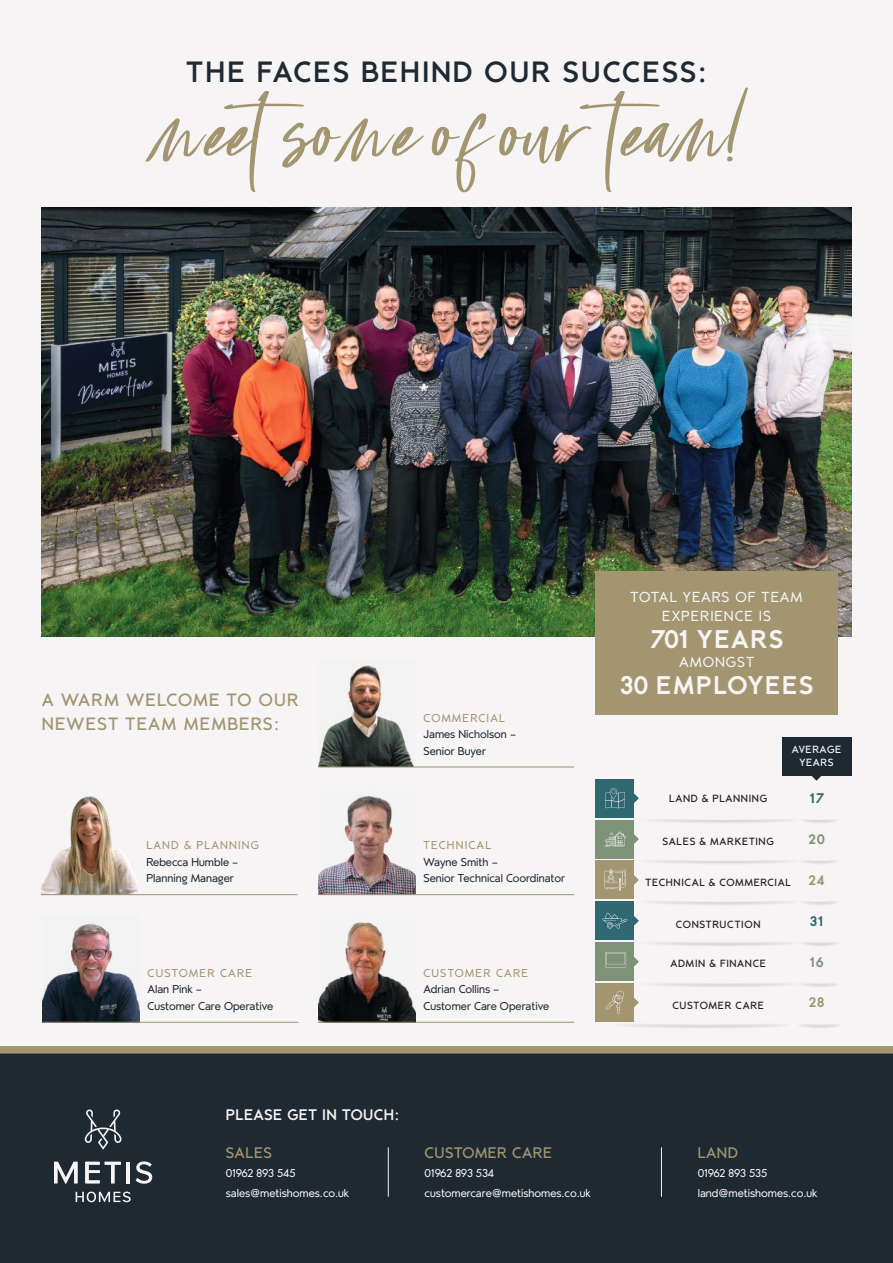
<style>
.page{position:relative;width:893px;height:1263px;background:#fff}
.page>*{position:absolute;margin:0;border:0;box-sizing:border-box;transform-origin:0 0}
.t1{font:105px "Summer Break";color:#a29570}
.t2{font:34.5px "OC Pajaro Demi";letter-spacing:.06em;color:#1e2932}
.t3{font:30.15px/46px "OC Pajaro Bold";letter-spacing:.05em;color:#f6f4f5;text-align:center}
.t4{font:21px/24px "OC Pajaro Medium";letter-spacing:.055em;color:#a29570}
.t5{font:18px "OC Pajaro Medium";letter-spacing:.025em;color:#a29570}
.t6{font:18px "OC Pajaro Demi";letter-spacing:.03em;color:#f6f4f5}
.t7{font:17.1px/19.4px "OC Pajaro Regular";letter-spacing:.06em;color:#f6f4f5;text-align:center}
.t8{font:16.35px "OC Pajaro Bold";color:#7d9276}
.t9{font:16.35px "OC Pajaro Bold";color:#306872}
.t10{font:16.35px "OC Pajaro Bold";color:#a29570}
.t11{font:13.5px/16.5px "OC Pajaro Regular";color:#1e2932}
.t12{font:13.5px/19.5px "OC Pajaro Regular";color:#f6f4f5}
.t13{font:13.5px "OC Pajaro Regular";letter-spacing:.085em;color:#a29570}
.t14{font:12.3px "OC Pajaro Medium";letter-spacing:.06em;color:#241f1f}
.t15{font:12.3px/13.6px "OC Pajaro Medium";letter-spacing:.055em;color:#f6f4f5;text-align:center}
.s1{font-family:"OC Pajaro Bold";font-size:16.35px;color:#a29570}
</style>
<div class="page">
<div style="left:0;top:0;width:893px;height:1164px;background:#f6f4f5"></div>
<img style="left:42px;top:207px;width:809px;height:429px">
<div style="left:0;top:1046px;width:893px;height:217px;background:#1e2932"></div>
<svg style="left:85px;top:1109px;width:37px;height:41px;background:#495158"></svg>
<svg style="left:54px;top:1162px;width:23px;height:22px"></svg>
<svg style="left:85px;top:1162px;width:36px;height:21px"></svg>
<hr style="left:126px;top:1162px;width:4px;height:21px;background:#f6f4f5">
<svg style="left:136px;top:1161px;width:16px;height:23px"></svg>
<svg style="left:76px;top:1191px;width:55px;height:11px"></svg>
<hr style="left:388px;top:1147px;width:1px;height:50px;background:#f6f4f5">
<hr style="left:661px;top:1147px;width:1px;height:50px;background:#f6f4f5">
<div style="left:613px;top:1023px;width:179px;height:6px;background:#eae8e9"></div>
<svg style="left:643px;top:1025px;width:124px;height:2px"></svg>
<div style="left:796px;top:1023px;width:47px;height:6px;background:#ebe9ea"></div>
<svg style="left:804px;top:1025px;width:32px;height:2px"></svg>
<div style="left:596px;top:983px;width:38px;height:39px;background:#a29570"></div>
<svg style="left:634px;top:998px;width:5px;height:9px"></svg>
<div style="left:638px;top:982px;width:164px;height:6px;background:#ebe9ea"></div>
<div style="left:798px;top:982px;width:42px;height:6px;background:#ebe9ea"></div>
<svg style="left:673px;top:984px;width:160px;height:2px"></svg>
<div style="left:596px;top:942px;width:38px;height:39px;background:#7d9276"></div>
<div style="left:638px;top:941px;width:164px;height:6px;background:#ece9ea"></div>
<div style="left:798px;top:941px;width:42px;height:6px;background:#ece9ea"></div>
<svg style="left:673px;top:943px;width:160px;height:2px"></svg>
<div style="left:596px;top:901px;width:38px;height:39px;background:#306872"></div>
<div style="left:638px;top:900px;width:164px;height:6px;background:#eceaeb"></div>
<div style="left:798px;top:900px;width:42px;height:6px;background:#eceaeb"></div>
<svg style="left:673px;top:902px;width:160px;height:2px"></svg>
<div style="left:596px;top:860px;width:38px;height:39px;background:#a29570"></div>
<div style="left:638px;top:859px;width:164px;height:6px;background:#edebec"></div>
<div style="left:798px;top:859px;width:42px;height:6px;background:#edebec"></div>
<svg style="left:673px;top:861px;width:160px;height:2px"></svg>
<div style="left:596px;top:820px;width:38px;height:38px;background:#7d9276"></div>
<div style="left:638px;top:818px;width:164px;height:6px;background:#eeeced"></div>
<div style="left:798px;top:818px;width:42px;height:6px;background:#eeeced"></div>
<svg style="left:673px;top:820px;width:160px;height:2px"></svg>
<div style="left:596px;top:779px;width:38px;height:38px;background:#306872"></div>
<div style="left:782px;top:737px;width:69px;height:39px;background:#1e2932"></div>
<svg style="left:812px;top:776px;width:9px;height:5px"></svg>
<svg style="left:603px;top:913px;width:36px;height:16px"></svg>
<svg style="left:604px;top:869px;width:35px;height:22px"></svg>
<svg style="left:604px;top:831px;width:35px;height:16px"></svg>
<svg style="left:606px;top:991px;width:18px;height:23px"></svg>
<svg style="left:605px;top:952px;width:34px;height:16px"></svg>
<svg style="left:605px;top:788px;width:34px;height:20px"></svg>
<img style="left:42px;top:923px;width:97px;height:99px">
<hr style="left:42px;top:1022px;width:256px;height:1px;background:#a29570">
<img style="left:318px;top:922px;width:97px;height:100px">
<hr style="left:318px;top:1022px;width:256px;height:1px;background:#a29570">
<img style="left:41px;top:796px;width:97px;height:98px">
<hr style="left:41px;top:894px;width:256px;height:1px;background:#a29570">
<img style="left:318px;top:795px;width:97px;height:99px">
<hr style="left:318px;top:894px;width:256px;height:1px;background:#a29570">
<img style="left:318px;top:664px;width:96px;height:102px">
<hr style="left:318px;top:766px;width:256px;height:1px;background:#a29570">
<div style="left:596px;top:571px;width:242px;height:143px;background:#a29570"></div>
<h2 class="t2" style="left:186px;top:53px;width:522px">THE FACES BEHIND OUR SUCCESS:</h2>
<h1 class="t1" style="left:148px;top:58px;width:599px">meetsome of our team!</h1>
<h3 class="t4" style="left:42px;top:689px;width:258px">A WARM WELCOME TO OUR<br>NEWEST TEAM MEMBERS:</h3>
<p class="t13" style="left:147px;top:838px;width:114px">LAND &amp; PLANNING</p>
<p class="t11" style="left:147px;top:854px;width:93px">Rebecca Humble –<br>Planning Manager</p>
<p class="t13" style="left:148px;top:966px;width:106px">CUSTOMER CARE</p>
<p class="t11" style="left:148px;top:981px;width:127px">Alan Pink –<br>Customer Care Operative</p>
<p class="t13" style="left:423px;top:711px;width:83px">COMMERCIAL</p>
<p class="t11" style="left:423px;top:726px;width:94px">James Nicholson –<br>Senior Buyer</p>
<p class="t13" style="left:423px;top:838px;width:69px">TECHNICAL</p>
<p class="t11" style="left:423px;top:854px;width:143px">Wayne Smith –<br>Senior Technical Coordinator</p>
<p class="t13" style="left:423px;top:966px;width:106px">CUSTOMER CARE</p>
<p class="t11" style="left:423px;top:981px;width:127px">Adrian Collins –<br>Customer Care Operative</p>
<p class="t7" style="left:631px;top:588px;width:173px">TOTAL YEARS OF TEAM<br>EXPERIENCE IS</p>
<p class="t7" style="left:679px;top:653px;width:76px">AMONGST</p>
<h3 class="t3" style="left:620px;top:617px;width:195px">701 YEARS<br>30 EMPLOYEES</h3>
<p class="t15" style="left:792px;top:742px;width:51px">AVERAGE<br>YEARS</p>
<p class="t14" style="left:669px;top:792px;width:99px">LAND &amp; PLANNING</p>
<p class="t9" style="left:809px;top:790px;width:16px">17</p>
<p class="t14" style="left:662px;top:835px;width:113px">SALES &amp; MARKETING</p>
<p class="t8" style="left:808px;top:830px;width:18px">20</p>
<p class="t14" style="left:645px;top:875px;width:181px">TECHNICAL &amp; COMMERCIAL <span class="s1">24</span></p>
<p class="t14" style="left:676px;top:918px;width:86px">CONSTRUCTION</p>
<p class="t9" style="left:810px;top:912px;width:15px">31</p>
<p class="t14" style="left:670px;top:957px;width:97px">ADMIN &amp; FINANCE</p>
<p class="t8" style="left:809px;top:953px;width:16px">16</p>
<p class="t14" style="left:672px;top:999px;width:93px">CUSTOMER CARE</p>
<p class="t10" style="left:808px;top:994px;width:17px">28</p>
<h3 class="t6" style="left:226px;top:1105px;width:175px">PLEASE GET IN TOUCH:</h3>
<h3 class="t5" style="left:226px;top:1143px;width:48px">SALES</h3>
<p class="t12" style="left:226px;top:1164px;width:125px">01962 893 545 sales@metishomes.co.uk</p>
<h3 class="t5" style="left:425px;top:1143px;width:129px">CUSTOMER CARE</h3>
<p class="t12" style="left:425px;top:1164px;width:168px">01962 893 534 customercare@metishomes.co.uk</p>
<h3 class="t5" style="left:698px;top:1143px;width:42px">LAND</h3>
<p class="t12" style="left:698px;top:1164px;width:121px">01962 893 535 land@metishomes.co.uk</p>
</div>
